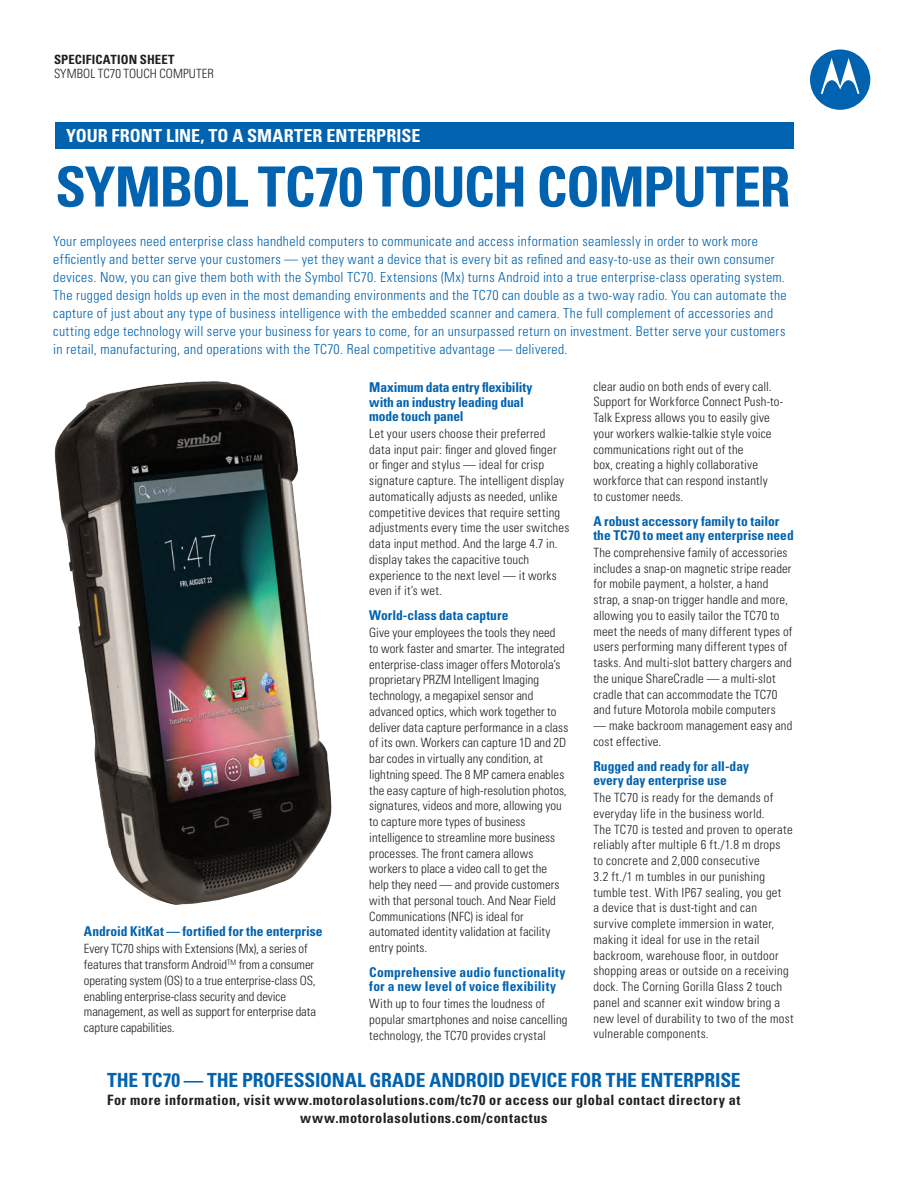
<style>
.page{position:relative;width:918px;height:1188px;background:#fff}
.page>*{position:absolute;margin:0;border:0;box-sizing:border-box;transform-origin:0 0}
.t1{font:700 condensed 55.5px "Univers";letter-spacing:-.01em;color:#0162b0}
.t2{font:700 condensed 19.5px "Univers";letter-spacing:-.015em;color:#0162b0}
.t3{font:700 condensed 19.5px "Univers";letter-spacing:.005em;color:#0162b0}
.t4{font:700 condensed 18px "Univers";letter-spacing:.015em;color:#fff}
.t5{font:700 condensed 14.25px/18px "Univers";letter-spacing:.03em;color:#231f20;text-align:center}
.t6{font:300 condensed 13.8px/18px "Univers";letter-spacing:.025em;color:#0162b0}
.t7{font:700 condensed 13.5px/14.2px "Univers";color:#0162b0}
.t8{font:300 condensed 12.75px/15.8px "Univers";letter-spacing:.01em;color:#231f20}
.t9{font:700 condensed 12.75px "Univers";letter-spacing:.01em;color:#231f20}
</style>
<div class="page">
<img style="left:54px;top:381px;width:278px;height:524px">
<div style="left:810px;top:50px;width:60px;height:60px;background:#0162b0;border-radius:50%"></div>
<svg style="left:821px;top:58px;width:39px;height:36px"></svg>
<div style="left:55px;top:122px;width:739px;height:27px;background:#0162b0"></div>
<p class="t9" style="left:54px;top:52px;width:122px">SPECification SHEET</p>
<p class="t8" style="left:54px;top:66px;width:161px">SYMBOL TC70 TOUCH Com put er</p>
<h3 class="t4" style="left:66px;top:125px;width:341px">your front line, to a smarter enterprise</h3>
<h1 class="t1" style="left:55px;top:153px;width:737px">symbol TC70 touch computer</h1>
<p class="t6" style="left:53px;top:232px;width:735px">Your employees need enterprise class handheld computers to communicate and access information seamlessly in order to work more efficiently and better serve your customers — yet they want a device that is every bit as refined and easy-to-use as their own consumer devices. Now, you can give them both with the Symbol TC70. Extensions (Mx) turns Android into a true enterprise-class operating system.<br>The rugged design holds up even in the most demanding environments and the TC70 can double as a two-way radio. You can automate the capture of just about any type of business intelligence with the embedded scanner and camera. The full complement of accessories and cutting edge technology will serve your business for years to come, for an unsurpassed return on investment. Better serve your customers in retail, manufacturing, and operations with the TC70. Real competitive advantage — delivered.</p>
<p class="t7" style="left:84px;top:924px;width:240px">Android KitKat — fortified for the enterprise</p>
<p class="t8" style="left:84px;top:941px;width:234px">Every TC70 ships with Extensions (Mx), a series of features that transform Android<sup>TM</sup> from a consumer operating system (OS) to a true enterprise-class OS, enabling enterprise-class security and device management, as well as support for enterprise data capture capabilities.</p>
<p class="t7" style="left:369px;top:380px;width:165px">Maximum data entry flexibility with an industry leading dual mode touch panel</p>
<p class="t8" style="left:369px;top:425px;width:202px">Let your users choose their preferred data input pair: finger and gloved finger<br>or finger and stylus — ideal for crisp signature capture. The intelligent display automatically adjusts as needed, unlike competitive devices that require setting adjustments every time the user switches data input method. And the large 4.7 in. display takes the capacitive touch experience to the next level — it works even if it’s wet.</p>
<p class="t7" style="left:369px;top:608px;width:141px">World-class data capture</p>
<p class="t8" style="left:369px;top:625px;width:201px">Give your employees the tools they need<br>to work faster and smarter. The integrated enterprise-class imager offers Motorola’s proprietary PR ZM Intelligent Imaging technology, a megapixel sensor and advanced optics, which work together to deliver data capture performance in a class of its own. Workers can capture 1D and 2D bar codes in virtually any condition, at lightning speed. The 8 MP camera enables the easy capture of high-resolution photos, signatures, videos and more, allowing you to capture more types of business intelligence to streamline more business processes. The front camera allows workers to place a video call to get the help they need — and provide customers with that personal touch. And Near Field Communications (NFC) is ideal for automated identity validation at facility entry points.</p>
<p class="t7" style="left:369px;top:965px;width:198px">Comprehensive audio functionality for a new level of voice flexibility</p>
<p class="t8" style="left:369px;top:996px;width:200px">With up to four times the loudness of popular smartphones and noise cancelling technology, the TC70 provides crystal</p>
<p class="t8" style="left:593px;top:378px;width:191px">clear audio on both ends of every call.<br>Support for Workforce Connect Push-to-Talk Express allows you to easily give your workers walkie-talkie style voice communications right out of the<br>box, creating a highly collaborative workforce that can respond instantly<br>to customer needs.</p>
<p class="t7" style="left:593px;top:514px;width:202px">A robust accessory family to tailor the TC70 to meet any enterprise need</p>
<p class="t8" style="left:593px;top:544px;width:201px">The comprehensive family of accessories includes a snap-on magnetic stripe reader for mobile payment, a holster, a hand strap, a snap-on trigger handle and more, allowing you to easily tailor the TC70 to meet the needs of many different types of users performing many different types of tasks. And multi-slot battery chargers and the unique ShareCradle — a multi-slot cradle that can accommodate the TC70 and future Motorola mobile computers</p>
<p class="t8" style="left:593px;top:718px;width:201px">— make backroom management easy and cost effective.</p>
<p class="t7" style="left:593px;top:759px;width:157px">Rugged and ready for all-day every day enterprise use</p>
<p class="t8" style="left:593px;top:790px;width:202px">The TC70 is ready for the demands of everyday life in the business world.<br>The TC70 is tested and proven to operate reliably after multiple 6 ft./1.8 m drops<br>to concrete and 2,000 consecutive<br>3.2 ft./1 m tumbles in our punishing tumble test. With IP67 sealing, you get<br>a device that is dust-tight and can survive complete immersion in water, making it ideal for use in the retail backroom, warehouse floor, in outdoor shopping areas or outside on a receiving dock. The Corning Gorilla Glass 2 touch panel and scanner exit window bring a new level of durability to two of the most vulnerable components.</p>
<h2 class="t3" style="left:107px;top:1068px;width:12px">The</h2>
<h2 class="t3" style="left:142px;top:1068px;width:146px">TC70 — the profess</h2>
<h2 class="t2" style="left:315px;top:1068px;width:411px">ional grade android device for the enterprise</h2>
<p class="t5" style="left:107px;top:1091px;width:635px">For more information, visit www.motorolasolutions.com/tc70 or access our global contact directory at www.motorolasolutions.com/contactus</p>
</div>
